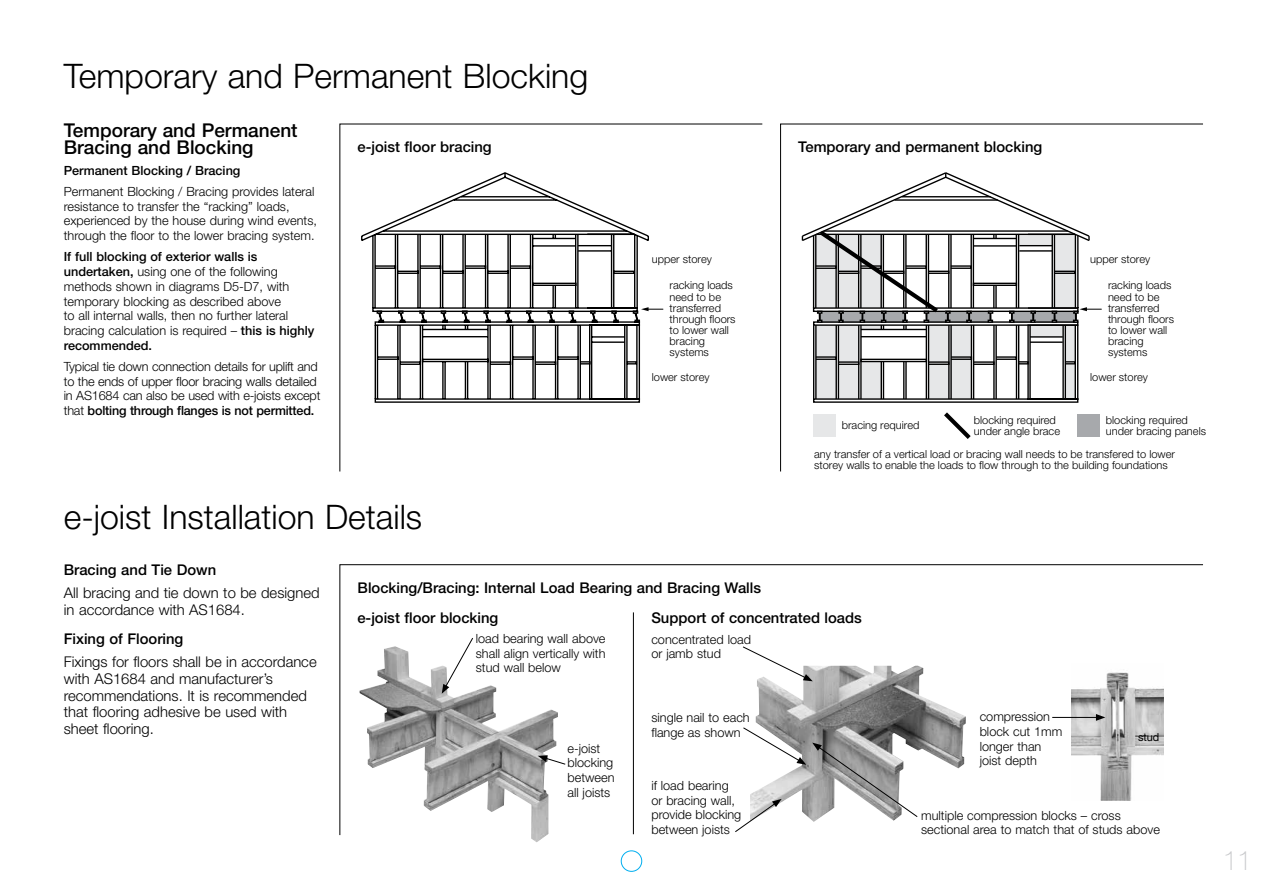
<style>
.page{position:relative;width:1263px;height:893px;background:#fff}
.page>*{position:absolute;margin:0;border:0;box-sizing:border-box;transform-origin:0 0}
.t1{font:300 33.9px "Helvetica Neue LT Std";color:#000}
.t2{font:100 27px "Helvetica Neue LT Std";color:#c9cacc}
.t3{font:500 19.05px/17px "Helvetica Neue LT Std";color:#000}
.t4{font:300 14.85px/17px "Helvetica Neue LT Std";color:#000}
.t5{font:500 14.85px "Helvetica Neue LT Std";color:#000}
.t6{font:300 12.75px/14.9px "Helvetica Neue LT Std";color:#000}
.t7{font:500 12.75px "Helvetica Neue LT Std";color:#000}
.t8{font:300 11.1px/11.1px "Helvetica Neue LT Std";color:#000}
.t9{font:11.1px "Helvetica Neue LT Std";color:#000}
.s1{font-weight:500}
</style>
<div class="page">
<div style="left:621px;top:850px;width:21px;height:22px;border:1px solid #00aeef;border-radius:50%"></div>
<svg style="left:339px;top:123px;width:424px;height:349px"></svg>
<svg style="left:780px;top:123px;width:423px;height:349px"></svg>
<svg style="left:339px;top:564px;width:864px;height:272px"></svg>
<hr style="left:633px;top:612px;width:1px;height:222px;background:#000">
<svg style="left:442px;top:637px;width:32px;height:57px"></svg>
<svg style="left:538px;top:755px;width:28px;height:10px"></svg>
<svg style="left:742px;top:727px;width:64px;height:38px"></svg>
<svg style="left:734px;top:799px;width:48px;height:34px"></svg>
<svg style="left:742px;top:646px;width:71px;height:35px"></svg>
<svg style="left:812px;top:743px;width:106px;height:75px"></svg>
<hr style="left:1052px;top:717px;width:46px;height:1px;background:#000">
<svg style="left:1096px;top:714px;width:9px;height:7px"></svg>
<h1 class="t1" style="left:64px;top:55px;width:526px">Temporary and Permanent Blocking</h1>
<h3 class="t3" style="left:64px;top:122px;width:235px">Temporary and Permanent<br>Bracing and Blocking</h3>
<p class="t7" style="left:64px;top:163px;width:178px">Permanent Blocking / Bracing</p>
<p class="t6" style="left:64px;top:184px;width:255px">Permanent Blocking / Bracing provides lateral resistance to transfer the “racking” loads, experienced by the house during wind events, through the floor to the lower bracing system.</p>
<p class="t6" style="left:64px;top:249px;width:252px"><span class="s1">If full blocking of exterior walls is undertaken,</span> using one of the following methods shown in diagrams D5-D7, with temporary blocking as described above<br>to all internal walls, then no further lateral bracing calculation is required – <span class="s1">this is highly recommended.</span></p>
<p class="t6" style="left:64px;top:358px;width:258px">Typical tie down connection details for uplift and to the ends of upper floor bracing walls detailed in AS1684 can also be used with e-joists except that <span class="s1">bolting through flanges is not permitted.</span></p>
<p class="t5" style="left:358px;top:138px;width:136px">e-joist floor bracing</p>
<h1 class="t1" style="left:64px;top:496px;width:360px">e‑joist Installation Details</h1>
<p class="t5" style="left:798px;top:138px;width:245px">Temporary and permanent blocking</p>
<p class="t8" style="left:652px;top:253px;width:62px">upper storey</p>
<p class="t8" style="left:1090px;top:253px;width:62px">upper storey</p>
<p class="t8" style="left:670px;top:280px;width:67px">racking loads need to be transferred through floors to lower wall bracing systems</p>
<p class="t8" style="left:1108px;top:280px;width:67px">racking loads need to be transferred through floors to lower wall bracing systems</p>
<p class="t8" style="left:652px;top:371px;width:59px">lower storey</p>
<p class="t8" style="left:1090px;top:372px;width:59px">lower storey</p>
<p class="t8" style="left:842px;top:419px;width:79px">bracing required</p>
<p class="t8" style="left:974px;top:414px;width:88px">blocking required under angle brace</p>
<p class="t8" style="left:1106px;top:414px;width:102px">blocking required under bracing panels</p>
<p class="t8" style="left:814px;top:448px;width:362px">any transfer of a vertical load or bracing wall needs to be transfered to lower storey walls to enable the loads to flow through to the building foundations</p>
<p class="t5" style="left:64px;top:561px;width:154px">Bracing and Tie Down</p>
<p class="t4" style="left:64px;top:584px;width:257px">All bracing and tie down to be designed in accordance with AS1684.</p>
<p class="t5" style="left:64px;top:630px;width:121px">Fixing of Flooring</p>
<p class="t4" style="left:64px;top:653px;width:254px">Fixings for floors shall be in accordance with AS1684 and manufacturer’s recommendations. It is recommended that flooring adhesive be used with sheet flooring.</p>
<p class="t5" style="left:358px;top:579px;width:405px">Blocking/Bracing: Internal Load Bearing and Bracing Walls</p>
<p class="t6" style="left:651px;top:631px;width:101px">concentrated load or jamb stud</p>
<p class="t5" style="left:357px;top:609px;width:143px">e‑joist floor blocking</p>
<p class="t5" style="left:651px;top:609px;width:212px">Support of concentrated loads</p>
<p class="t6" style="left:476px;top:631px;width:131px;text-align:justify">load bearing wall above shall align vertically with stud wall below</p>
<p class="t6" style="left:567px;top:740px;width:49px">e-joist blocking between all joists</p>
<p class="t6" style="left:651px;top:710px;width:100px">single nail to each flange as shown</p>
<p class="t6" style="left:651px;top:777px;width:91px">if load bearing or bracing wall, provide blocking between joists</p>
<p class="t6" style="left:980px;top:709px;width:84px">compression block cut 1mm longer than joist depth</p>
<p class="t9" style="left:1138px;top:731px;width:23px">stud</p>
<p class="t6" style="left:921px;top:807px;width:240px">multiple compression blocks – cross sectional area to match that of studs above</p>
<h2 class="t2" style="left:1223px;top:845px;width:31px">11</h2>
</div>
